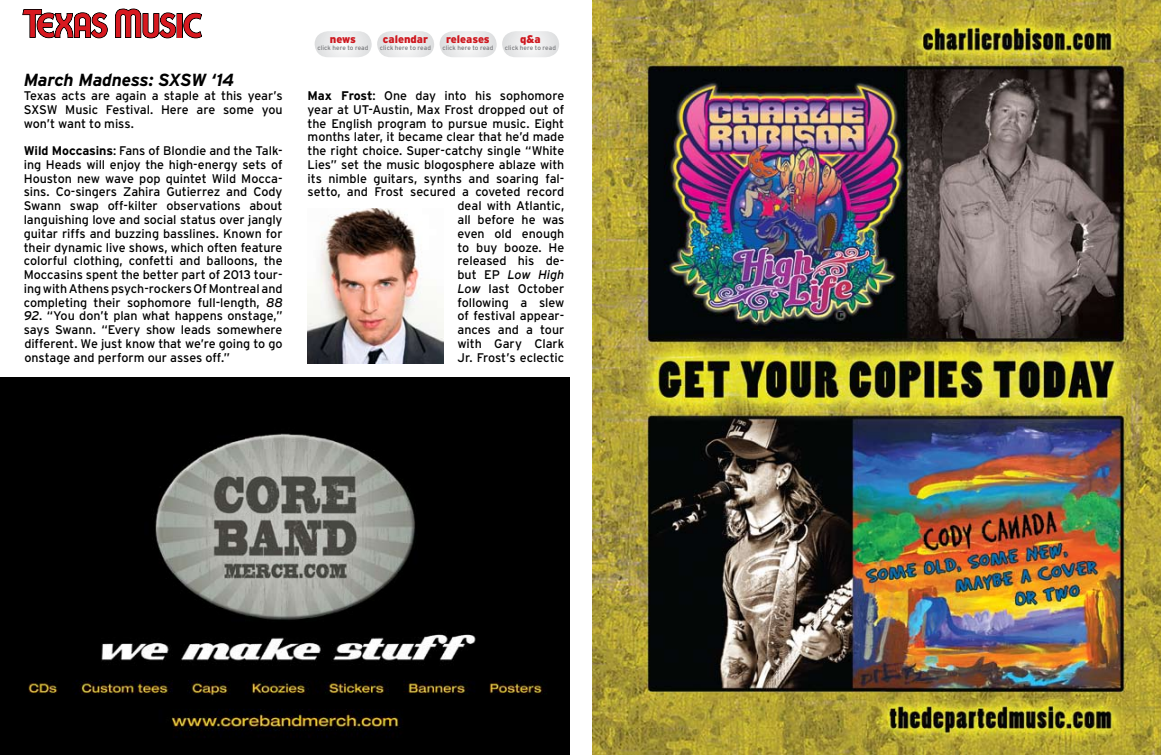
<style>
.page{position:relative;width:1161px;height:755px;background:#fff}
.page>*{position:absolute;margin:0;border:0;box-sizing:border-box;transform-origin:0 0}
.t1{font:italic 700 17.5px "Interstate";letter-spacing:-.02em;color:#000}
.t2{font:12.5px/13.8px "Interstate";letter-spacing:-.005em;color:#000;text-align:justify}
.t3{font:900 11.12px "Interstate";letter-spacing:-.005em;color:#ce181f}
.t4{font:6.38px "Interstate";letter-spacing:.005em;color:#77787b}
.s1{font-weight:700}
.s2{font-style:italic}
</style>
<div class="page">
<svg style="left:22px;top:9px;width:86px;height:29px"></svg>
<svg style="left:115px;top:9px;width:87px;height:29px"></svg>
<svg style="left:315px;top:31px;width:119px;height:26px"></svg>
<svg style="left:440px;top:31px;width:119px;height:26px"></svg>
<img style="left:593px;top:0;width:568px;height:754px">
<img style="left:0;top:377px;width:569px;height:377px">
<img style="left:308px;top:208px;width:135px;height:155px">
<h1 class="t1" style="left:24px;top:70px;width:212px">March Madness: SXSW ‘14</h1>
<p class="t2" style="left:24px;top:89px;width:260px">Texas acts are again a staple at this year’s SXSW Music Festival. Here are some you won’t want to miss.</p>
<p class="t2" style="left:24px;top:144px;width:260px"><span class="s1">Wild Moccasins</span>: Fans of Blondie and the Talk&shy;ing Heads will enjoy the high-energy sets of Houston new wave pop quintet Wild Mocca&shy;sins. Co-singers Zahira Gutierrez and Cody Swann swap off-kilter observations about languishing love and social status over jangly guitar riffs and buzzing basslines. Known for their dynamic live shows, which often feature colorful clothing, confetti and balloons, the Moccasins spent the better part of 2013 tour&shy;ing with Athens psych-rockers Of Montreal and completing their sophomore full-length, <span class="s2">88</span></p>
<p class="t2" style="left:24px;top:309px;width:260px"><span class="s2">92</span>. “You don’t plan what happens onstage,” says Swann. “Every show leads somewhere different. We just know that we’re going to go onstage and perform our asses off.”</p>
<p class="t3" style="left:330px;top:33px;width:28px">news</p>
<p class="t4" style="left:317px;top:44px;width:52px">click here to read</p>
<p class="t3" style="left:383px;top:33px;width:47px">calendar</p>
<p class="t4" style="left:380px;top:44px;width:52px">click here to read</p>
<p class="t3" style="left:446px;top:33px;width:45px">releases</p>
<p class="t4" style="left:442px;top:44px;width:52px">click here to read</p>
<p class="t3" style="left:520px;top:33px;width:22px">q&amp;a</p>
<p class="t4" style="left:505px;top:44px;width:52px">click here to read</p>
<p class="t2" style="left:308px;top:89px;width:258px;text-align:right"><span class="s1">Max Frost</span>: One day into his sophomore year at UT-Austin, Max Frost dropped out of the English program to pursue music. Eight months later, it became clear that he’d made the right choice. Super-catchy single “White<br>Lies” set the music blogosphere ablaze with its nimble guitars, synths and soaring fal&shy;setto, and Frost secured a coveted record deal with Atlantic,<br>all before he was<br>even old enough<br>to buy booze. He<br>released his de-<br>but EP <span class="s2">Low High<br>Low</span> last October<br>following a slew<br>of festival appear-<br>ances and a tour<br>with Gary Clark<br>Jr. Frost’s eclectic</p>
</div>
